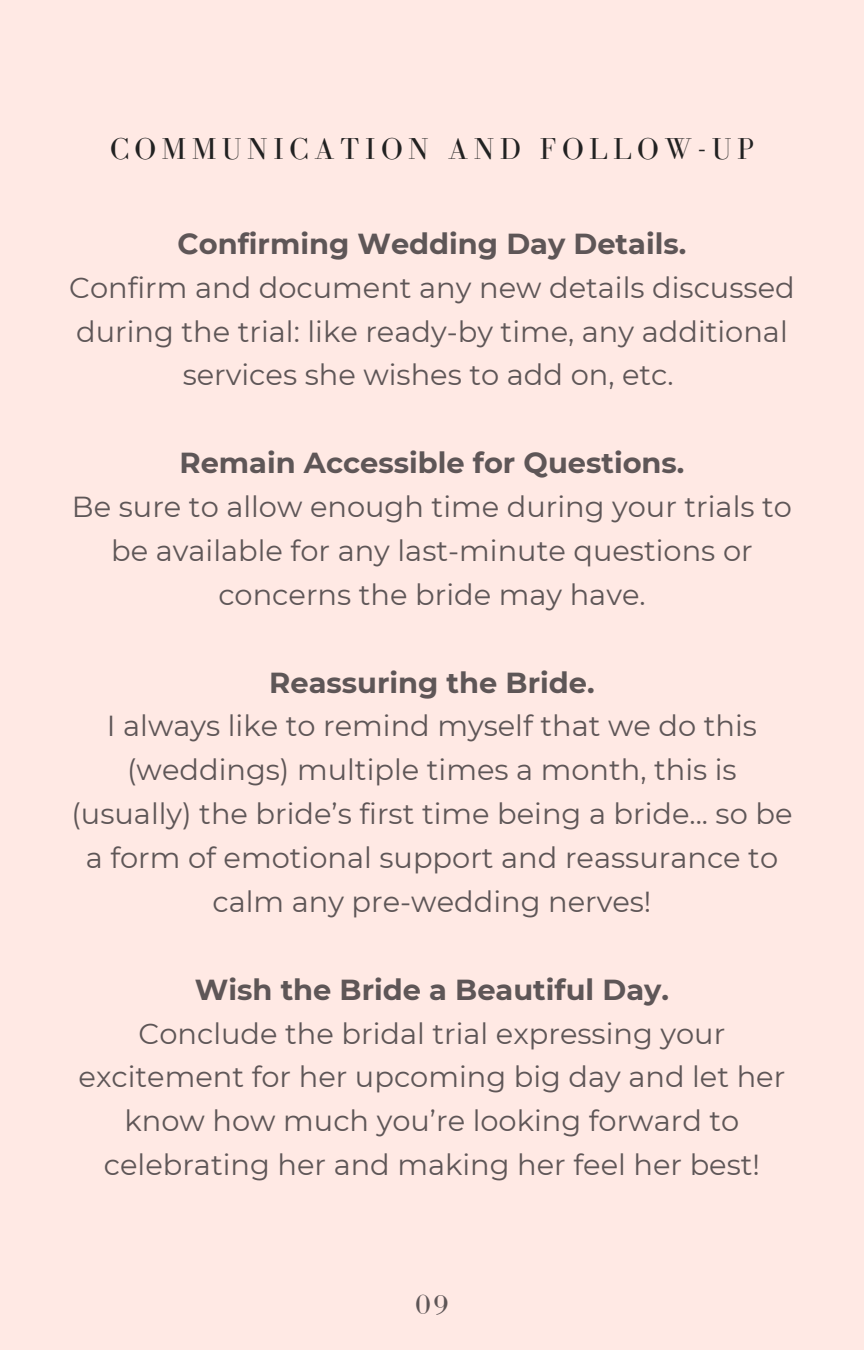
<style>
.page{position:relative;width:864px;height:1350px;background:#ffe9e4}
.page>*{position:absolute;margin:0;border:0;box-sizing:border-box;transform-origin:0 0}
.t1{font:31.05px "Bodoni FLF";letter-spacing:.175em;color:#222}
.t2{font:28.8px/43.9px "Montserrat";color:#5e5657;text-align:center}
.t3{font:700 28.8px "Montserrat";color:#5e5657}
.t4{font:28.35px "Bodoni FLF";color:#5e5657}
</style>
<div class="page">
<p class="t1" style="left:110px;top:132px;width:645px">COMMUNICATION AND FOLLOW-UP</p>
<h1 class="t3" style="left:178px;top:226px;width:510px">Confirming Wedding Day Details.</h1>
<p class="t2" style="left:69px;top:265px;width:727px">Confirm and document any new details discussed during the trial: like ready-by time, any additional services she wishes to add on, etc.</p>
<p class="t3" style="left:179px;top:445px;width:507px">Remain Accessible for Questions.</p>
<p class="t2" style="left:72px;top:485px;width:722px">Be sure to allow enough time during your trials to be available for any last-minute questions or concerns the bride may have.</p>
<p class="t3" style="left:269px;top:665px;width:327px">Reassuring the Bride.</p>
<p class="t2" style="left:71px;top:704px;width:723px">I always like to remind myself that we do this (weddings) multiple times a month, this is (usually) the bride’s first time being a bride... so be a form of emotional support and reassurance to calm any pre-wedding nerves!</p>
<p class="t3" style="left:195px;top:972px;width:476px">Wish the Bride a Beautiful Day.</p>
<p class="t2" style="left:79px;top:1011px;width:708px">Conclude the bridal trial expressing your excitement for her upcoming big day and let her know how much you’re looking forward to celebrating her and making her feel her best!</p>
<p class="t4" style="left:415px;top:1289px;width:34px">09</p>
</div>
